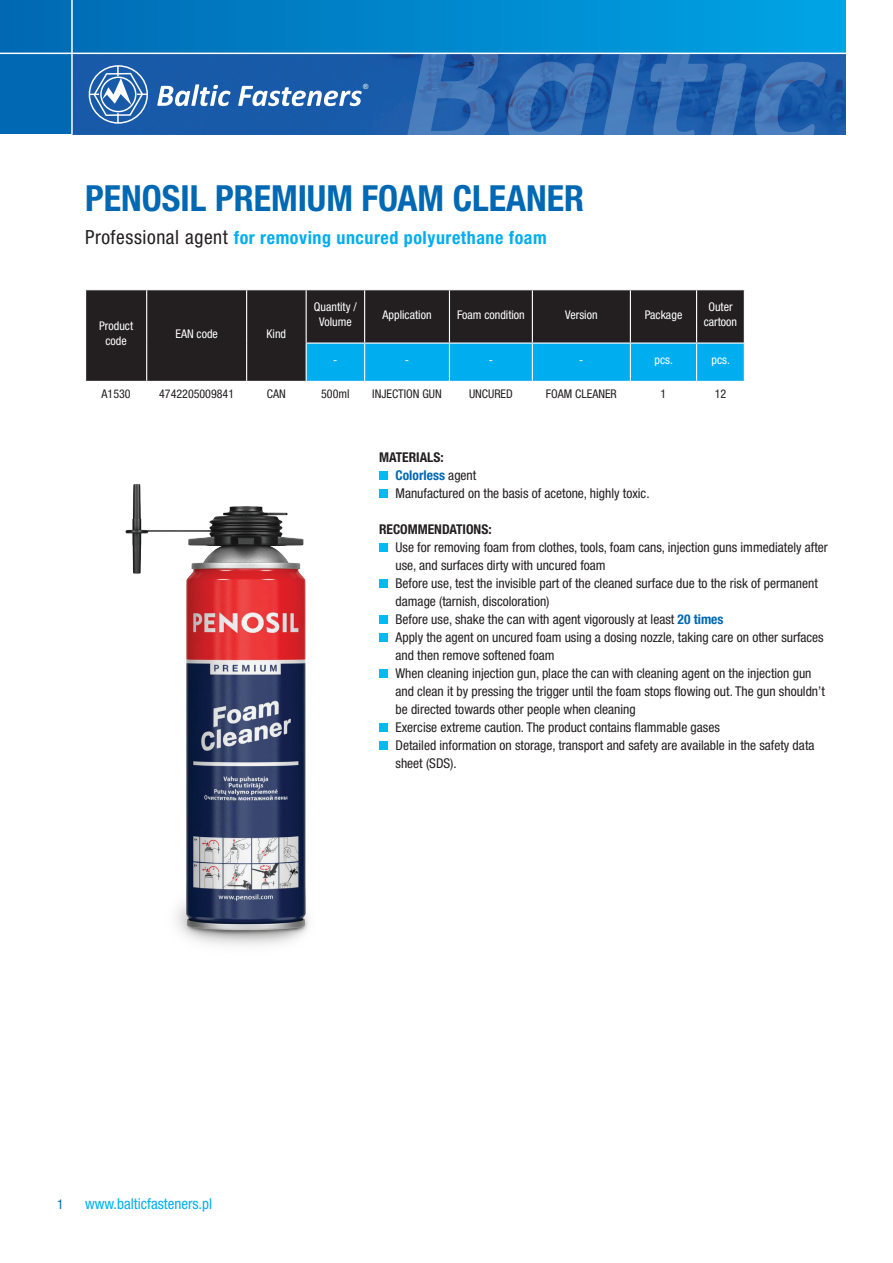
<style>
.page{position:relative;width:893px;height:1263px;background:#fff}
.page>*{position:absolute;margin:0;border:0;box-sizing:border-box;transform-origin:0 0}
._2-tekst{font:700 condensed 36px "Helvetica Neue LT Pro";color:#0168b3}
._2-tekst-2{font:700 condensed 18px "Helvetica Neue LT Pro";letter-spacing:.03em;color:#00aeef}
._1NOWOSC-tekst{font:condensed 15px "Helvetica Neue LT Pro";color:#00aeef}
.tekst{font:condensed 13.5px/18px "Helvetica Neue LT Pro";color:#231f20}
.tekst-2{font:700 condensed 13.5px "Helvetica Neue LT Pro";color:#231f20}
.tekst-3{font:700 condensed 13.5px "Helvetica Neue LT Pro";color:#0168b3}
.pagina{font:condensed 13.5px "Helvetica Neue LT Pro";color:#0168b3}
.tabela_glowka{font:condensed 12px/15px "Helvetica Neue LT Pro";color:#fff;text-align:center}
.tabela{font:condensed 12px "Helvetica Neue LT Pro";color:#231f20}
.t1{font:7.05px "Arial";color:#fff}
.s1{font-weight:400;font-size:19.5px;color:#231f20}
.s2{font-weight:400;color:#231f20}
.s3{font-weight:700;color:#0168b3}
</style>
<div class="page">
<div style="left:86px;top:290px;width:658px;height:91px;background:#231f20"></div>
<hr style="left:146px;top:290px;width:1px;height:53px;background:#fff">
<hr style="left:246px;top:290px;width:1px;height:53px;background:#fff">
<hr style="left:306px;top:290px;width:1px;height:52px;background:#fff">
<hr style="left:364px;top:290px;width:1px;height:52px;background:#fff">
<hr style="left:449px;top:290px;width:1px;height:52px;background:#fff">
<hr style="left:532px;top:290px;width:1px;height:52px;background:#fff">
<hr style="left:630px;top:290px;width:1px;height:52px;background:#fff">
<hr style="left:696px;top:290px;width:1px;height:52px;background:#fff">
<hr style="left:306px;top:342px;width:59px;height:2px;background:#fff">
<hr style="left:365px;top:342px;width:84px;height:2px;background:#fff">
<hr style="left:449px;top:342px;width:83px;height:2px;background:#fff">
<hr style="left:532px;top:342px;width:98px;height:2px;background:#fff">
<hr style="left:630px;top:342px;width:67px;height:2px;background:#fff">
<hr style="left:697px;top:342px;width:48px;height:2px;background:#fff">
<svg style="left:146px;top:343px;width:599px;height:39px;background:#178ebb"></svg>
<div style="left:379px;top:471px;width:9px;height:8px;background:#00baf1"></div>
<div style="left:379px;top:489px;width:9px;height:8px;background:#00baf1"></div>
<div style="left:379px;top:543px;width:9px;height:8px;background:#00baf1"></div>
<div style="left:379px;top:579px;width:9px;height:8px;background:#00baf1"></div>
<div style="left:379px;top:615px;width:9px;height:8px;background:#00baf1"></div>
<div style="left:379px;top:633px;width:9px;height:8px;background:#00baf1"></div>
<div style="left:379px;top:669px;width:9px;height:8px;background:#00baf1"></div>
<div style="left:379px;top:723px;width:9px;height:8px;background:#00baf1"></div>
<div style="left:379px;top:741px;width:9px;height:8px;background:#00baf1"></div>
<img style="left:73px;top:54px;width:772px;height:80px">
<div style="left:0;top:0;width:845px;height:53px;background:linear-gradient(to right,#0068b2,#00a4e5)"></div>
<div style="left:0;top:54px;width:72px;height:80px;background:#0168b3"></div>
<svg style="left:157px;top:84px;width:205px;height:22px"></svg>
<svg style="left:89px;top:65px;width:59px;height:59px;background:#5585bf"></svg>
<hr style="left:71px;top:0;width:2px;height:134px;background:#fff">
<svg style="left:755px;top:62px;width:70px;height:72px;background:#2e67af"></svg>
<svg style="left:601px;top:54px;width:145px;height:80px;background:#2f69b0"></svg>
<svg style="left:507px;top:62px;width:88px;height:72px;background:#346aaf"></svg>
<svg style="left:405px;top:54px;width:93px;height:80px;background:#3269af"></svg>
<img style="left:125px;top:484px;width:184px;height:462px">
<p class="t1" style="left:363px;top:82px;width:7px">®</p>
<p class="_2-tekst" style="left:85px;top:176px;width:500px">PENOSIL PREMIUM FOAM CLEANER</p>
<p class="_2-tekst-2" style="left:85px;top:226px;width:463px"><span class="s1">Professional agent</span> for removing uncured polyurethane foam</p>
<p class="tabela_glowka" style="left:99px;top:318px;width:35px">Product code</p>
<p class="tabela_glowka" style="left:175px;top:326px;width:44px">EAN code</p>
<p class="tabela_glowka" style="left:267px;top:326px;width:21px">Kind</p>
<p class="tabela_glowka" style="left:314px;top:299px;width:44px">Quantity /<br>Volume</p>
<p class="tabela_glowka" style="left:382px;top:307px;width:51px">Application</p>
<p class="tabela_glowka" style="left:457px;top:307px;width:69px">Foam condition</p>
<p class="tabela_glowka" style="left:565px;top:307px;width:34px">Version</p>
<p class="tabela_glowka" style="left:645px;top:307px;width:39px">Package</p>
<p class="tabela_glowka" style="left:704px;top:299px;width:35px">Outer cartoon</p>
<p class="tabela_glowka" style="left:333px;top:353px;width:6px">-</p>
<p class="tabela_glowka" style="left:405px;top:353px;width:6px">-</p>
<p class="tabela_glowka" style="left:489px;top:353px;width:6px">-</p>
<p class="tabela_glowka" style="left:579px;top:353px;width:6px">-</p>
<p class="tabela_glowka" style="left:654px;top:353px;width:20px">pcs.</p>
<p class="tabela_glowka" style="left:711px;top:353px;width:20px">pcs.</p>
<p class="tabela" style="left:102px;top:387px;width:31px">A1530</p>
<p class="tabela" style="left:159px;top:387px;width:76px">4742205009841</p>
<p class="tabela" style="left:267px;top:387px;width:20px">CAN</p>
<p class="tabela" style="left:321px;top:387px;width:30px">500ml</p>
<p class="tabela" style="left:372px;top:387px;width:71px">INJECTION GUN</p>
<p class="tabela" style="left:469px;top:387px;width:45px">UNCURED</p>
<p class="tabela" style="left:546px;top:387px;width:72px">FOAM CLEANER</p>
<p class="tabela" style="left:661px;top:387px;width:7px">1</p>
<p class="tabela" style="left:715px;top:387px;width:13px">12</p>
<p class="tekst-2" style="left:379px;top:449px;width:66px">MATERIALS:</p>
<p class="tekst-3" style="left:396px;top:467px;width:82px">Colorless <span class="s2">agent</span></p>
<p class="tekst" style="left:396px;top:484px;width:256px">Manufactured on the basis of acetone, highly toxic.</p>
<p class="tekst-2" style="left:379px;top:521px;width:114px">RECOMMENDATIONS:</p>
<p class="tekst" style="left:396px;top:538px;width:434px">Use for removing foam from clothes, tools, foam cans, injection guns immediately after use, and surfaces dirty with uncured foam</p>
<p class="tekst" style="left:396px;top:574px;width:424px">Before use, test the invisible part of the cleaned surface due to the risk of permanent damage (tarnish, discoloration)</p>
<p class="tekst" style="left:396px;top:610px;width:329px">Before use, shake the can with agent vigorously at least <span class="s3">20 times</span></p>
<p class="tekst" style="left:396px;top:628px;width:430px">Apply the agent on uncured foam using a dosing nozzle, taking care on other surfaces and then remove softened foam</p>
<p class="tekst" style="left:396px;top:664px;width:431px">When cleaning injection gun, place the can with cleaning agent on the injection gun and clean it by pressing the trigger until the foam stops flowing out. The gun shouldn’t be directed towards other people when cleaning</p>
<p class="tekst" style="left:396px;top:718px;width:326px">Exercise extreme caution. The product contains flammable gases</p>
<p class="tekst" style="left:396px;top:736px;width:420px">Detailed information on storage, transport and safety are available in the safety data sheet (SDS).</p>
<p class="pagina" style="left:57px;top:1196px;width:8px">1</p>
<p class="_1NOWOSC-tekst" style="left:85px;top:1195px;width:129px">www.balticfasteners.pl</p>
</div>
